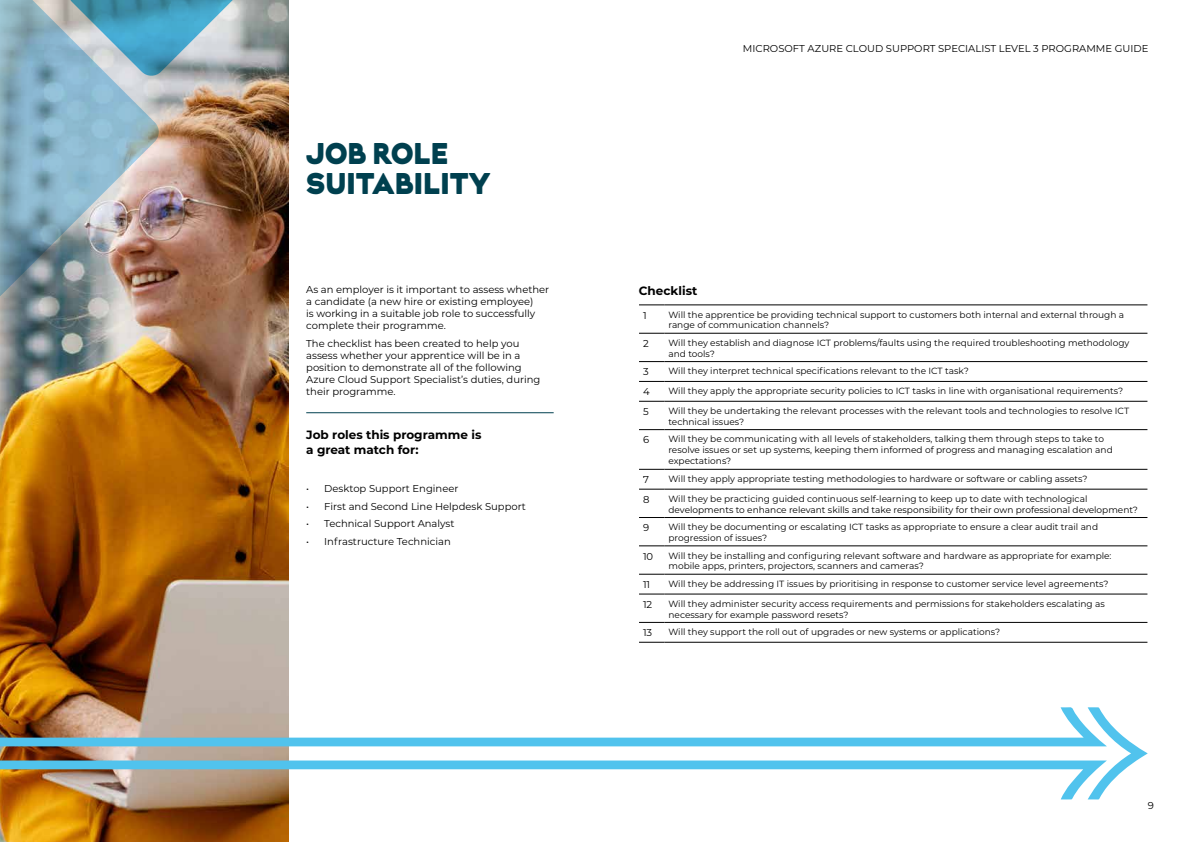
<style>
.page{position:relative;width:1191px;height:842px;background:#fff}
.page>*{position:absolute;margin:0;border:0;box-sizing:border-box;transform-origin:0 0}
.t1{font:30px/29.8px "Krana Fat B";letter-spacing:.02em;color:#00404f}
.t2{font:700 12px/15px "Montserrat";color:#000}
.t3{font:10px/12px "Montserrat";color:#000}
.t4{font:9px/10.8px "Montserrat";color:#000}
</style>
<div class="page">
<img style="left:0;top:0;width:289px;height:842px">
<img style="left:0;top:0;width:160px;height:337px">
<svg style="left:67px;top:0;width:171px;height:77px"></svg>
<svg style="left:0;top:707px;width:1087px;height:39px"></svg>
<svg style="left:0;top:760px;width:1087px;height:39px"></svg>
<svg style="left:1087px;top:707px;width:60px;height:92px"></svg>
<hr style="left:306px;top:412px;width:247px;height:1px;background:#00404f">
<svg style="left:639px;top:305px;width:25px;height:1px"></svg>
<hr style="left:664px;top:305px;width:483px;height:1px;background:#000">
<svg style="left:639px;top:333px;width:25px;height:1px"></svg>
<hr style="left:664px;top:333px;width:483px;height:1px;background:#000">
<svg style="left:639px;top:361px;width:25px;height:1px"></svg>
<hr style="left:664px;top:361px;width:483px;height:1px;background:#000">
<svg style="left:639px;top:381px;width:25px;height:1px"></svg>
<hr style="left:664px;top:381px;width:483px;height:1px;background:#000">
<svg style="left:639px;top:401px;width:25px;height:1px"></svg>
<svg style="left:639px;top:429px;width:25px;height:1px"></svg>
<svg style="left:639px;top:469px;width:25px;height:1px"></svg>
<svg style="left:639px;top:489px;width:25px;height:1px"></svg>
<svg style="left:639px;top:517px;width:25px;height:1px"></svg>
<svg style="left:639px;top:546px;width:25px;height:1px"></svg>
<svg style="left:639px;top:574px;width:25px;height:1px"></svg>
<svg style="left:639px;top:594px;width:25px;height:1px"></svg>
<svg style="left:639px;top:622px;width:25px;height:1px"></svg>
<svg style="left:639px;top:642px;width:25px;height:1px"></svg>
<hr style="left:664px;top:401px;width:483px;height:1px;background:#000">
<hr style="left:664px;top:429px;width:483px;height:1px;background:#000">
<hr style="left:664px;top:469px;width:483px;height:1px;background:#000">
<hr style="left:664px;top:489px;width:483px;height:1px;background:#000">
<hr style="left:664px;top:517px;width:483px;height:1px;background:#000">
<hr style="left:664px;top:546px;width:483px;height:1px;background:#000">
<hr style="left:664px;top:574px;width:483px;height:1px;background:#000">
<hr style="left:664px;top:594px;width:483px;height:1px;background:#000">
<hr style="left:664px;top:622px;width:483px;height:1px;background:#000">
<hr style="left:664px;top:642px;width:483px;height:1px;background:#000">
<h1 class="t1" style="left:306px;top:139px;width:185px">JOB ROLE<br>SUITABILITY</h1>
<p class="t3" style="left:306px;top:283px;width:244px">As an employer is it important to assess whether a candidate (a new hire or existing employee)<br>is working in a suitable job role to successfully complete their programme.</p>
<p class="t3" style="left:306px;top:337px;width:236px">The checklist has been created to help you assess whether your apprentice will be in a position to demonstrate all of the following Azure Cloud Support Specialist’s duties, during their programme.</p>
<h2 class="t2" style="left:306px;top:426px;width:177px">Job roles this programme is a great match for:</h2>
<p class="t3" style="left:306px;top:482px;width:154px">• Desktop Support Engineer</p>
<p class="t3" style="left:306px;top:500px;width:221px">• First and Second Line Helpdesk Support</p>
<p class="t3" style="left:306px;top:518px;width:150px">• Technical Support Analyst</p>
<p class="t3" style="left:306px;top:535px;width:146px">• Infrastructure Technician</p>
<p class="t3" style="left:743px;top:42px;width:407px">MICROSOFT AZURE CLOUD SUPPORT SPECIALIST LEVEL 3 PROGRAMME GUIDE</p>
<h2 class="t2" style="left:639px;top:283px;width:60px">Checklist</h2>
<p class="t3" style="left:643px;top:309px;width:5px">1</p>
<p class="t4" style="left:668px;top:309px;width:457px">Will the apprentice be providing technical support to customers both internal and external through a range of communication channels?</p>
<p class="t3" style="left:643px;top:337px;width:7px">2</p>
<p class="t4" style="left:668px;top:337px;width:462px">Will they establish and diagnose ICT problems/faults using the required troubleshooting methodology and tools?</p>
<p class="t3" style="left:643px;top:365px;width:7px">3</p>
<p class="t4" style="left:668px;top:365px;width:302px">Will they interpret technical specifications relevant to the ICT task?</p>
<p class="t3" style="left:643px;top:385px;width:8px">4</p>
<p class="t4" style="left:668px;top:385px;width:456px">Will they apply the appropriate security policies to ICT tasks in line with organisational requirements?</p>
<p class="t3" style="left:643px;top:405px;width:7px">5</p>
<p class="t4" style="left:668px;top:405px;width:462px">Will they be undertaking the relevant processes with the relevant tools and technologies to resolve ICT technical issues?</p>
<p class="t3" style="left:643px;top:433px;width:8px">6</p>
<p class="t4" style="left:668px;top:433px;width:446px">Will they be communicating with all levels of stakeholders, talking them through steps to take to resolve issues or set up systems, keeping them informed of progress and managing escalation and expectations?</p>
<p class="t3" style="left:643px;top:473px;width:7px">7</p>
<p class="t4" style="left:668px;top:473px;width:420px">Will they apply appropriate testing methodologies to hardware or software or cabling assets?</p>
<p class="t3" style="left:643px;top:493px;width:8px">8</p>
<p class="t4" style="left:668px;top:493px;width:471px">Will they be practicing guided continuous self-learning to keep up to date with technological developments to enhance relevant skills and take responsibility for their own professional development?</p>
<p class="t3" style="left:643px;top:521px;width:8px">9</p>
<p class="t4" style="left:668px;top:521px;width:431px">Will they be documenting or escalating ICT tasks as appropriate to ensure a clear audit trail and progression of issues?</p>
<p class="t3" style="left:643px;top:550px;width:12px">10</p>
<p class="t4" style="left:668px;top:550px;width:444px">Will they be installing and configuring relevant software and hardware as appropriate for example: mobile apps, printers, projectors, scanners and cameras?</p>
<p class="t3" style="left:643px;top:578px;width:9px">11</p>
<p class="t4" style="left:668px;top:578px;width:441px">Will they be addressing IT issues by prioritising in response to customer service level agreements?</p>
<p class="t3" style="left:643px;top:598px;width:11px">12</p>
<p class="t4" style="left:668px;top:598px;width:438px">Will they administer security access requirements and permissions for stakeholders escalating as necessary for example password resets?</p>
<p class="t3" style="left:643px;top:626px;width:11px">13</p>
<p class="t4" style="left:668px;top:626px;width:333px">Will they support the roll out of upgrades or new systems or applications?</p>
<p class="t3" style="left:1147px;top:799px;width:8px">9</p>
</div>
